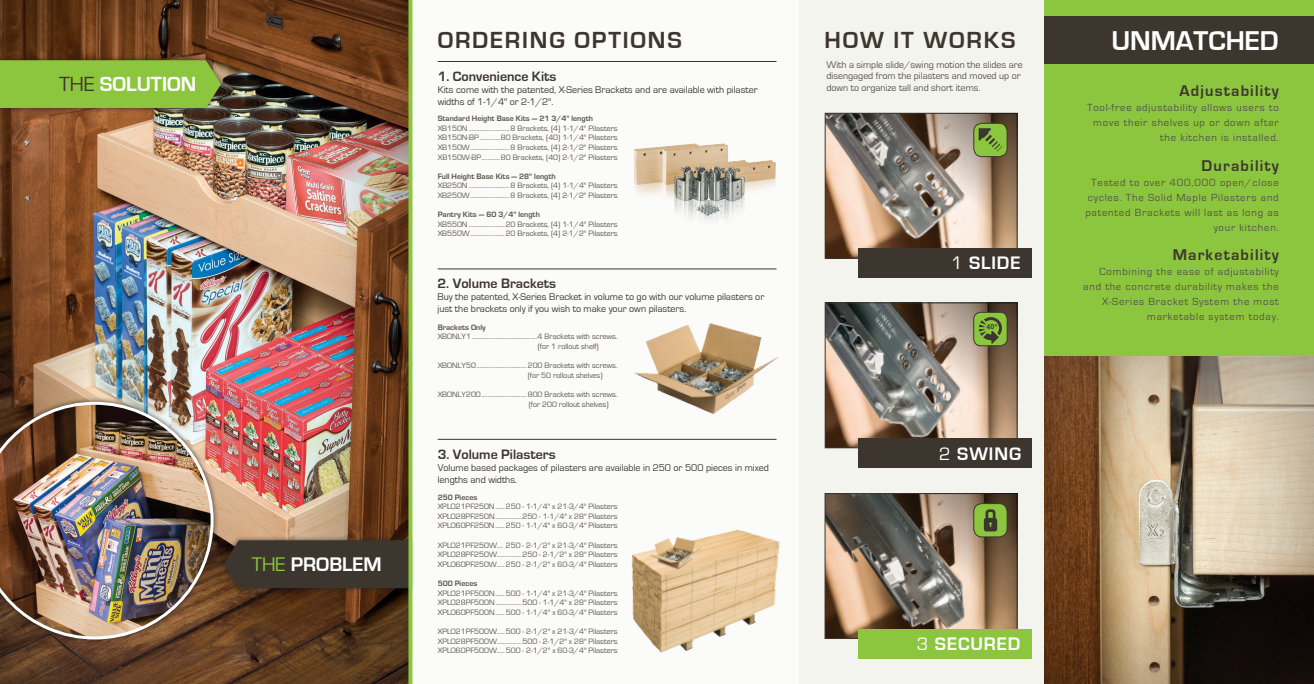
<style>
.page{position:relative;width:1314px;height:684px;background:#fff}
.page>*{position:absolute;margin:0;border:0;box-sizing:border-box;transform-origin:0 0}
.t1{font:700 28px "Eurostile";color:#fff}
.t2{font:700 24px "Eurostile";letter-spacing:.075em;color:#3d362f}
.t3{font:700 21.1px "Eurostile";color:#fff}
.t4{font:700 20.3px "Eurostile";color:#fff}
.t5{font:700 18.7px "Eurostile";letter-spacing:.05em;color:#fff}
.t6{font:700 16px "Eurostile";letter-spacing:.075em;color:#3d362f}
.t7{font:700 14px "Eurostile";color:#3d362f}
.t8{font:10.7px/14.9px "Eurostile";letter-spacing:.075em;color:#59524a;text-align:right}
.t9{font:10px/12px "Eurostile";color:#3d362f}
.t10{font:9.9px/11.6px "Eurostile";color:#59524a}
.t11{font:8px/9.6px "Eurostile";color:#59524a;text-align:justify}
.t12{font:700 8px "Eurostile";color:#59524a}
.t13{font:700 7px "Helvetica";color:#3d362f}
.s1{font-weight:400;color:#3d362f}
.s2{font-weight:400;color:#8bc63e}
.s3{font-weight:400}
</style>
<div class="page">
<div style="left:799px;top:0;width:245px;height:684px;background:#f4f4ef"></div>
<div style="left:412px;top:0;width:387px;height:684px;background:#fbfbfa"></div>
<div style="left:1044px;top:0;width:270px;height:684px;background:#8bc63e"></div>
<div style="left:0;top:0;width:413px;height:684px;background:#3d362f;opacity:.75"></div>
<img style="left:827px;top:304px;width:45px;height:142px">
<img style="left:827px;top:495px;width:45px;height:142px">
<div style="left:0;top:55px;width:226px;height:58px;background:#231f20;opacity:.75"></div>
<div style="left:0;top:60px;width:221px;height:48px;background:#8bc63e"></div>
<div style="left:219px;top:535px;width:196px;height:58px;background:#231f20;opacity:.75"></div>
<div style="left:224px;top:540px;width:184px;height:48px;background:#3d362f"></div>
<img style="left:827px;top:115px;width:45px;height:142px">
<div style="left:1044px;top:16px;width:270px;height:48px;background:#3d362f"></div>
<div style="left:1043px;top:355px;width:271px;height:329px;background:#3d362f;opacity:.5"></div>
<div style="left:0;top:396px;width:219px;height:249px;background:#231f20;opacity:.75"></div>
<img style="left:0;top:402px;width:214px;height:238px">
<svg style="left:408px;top:0;width:4px;height:684px;background:#84b43a"></svg>
<div style="left:858px;top:248px;width:173px;height:29px;background:#3d362f"></div>
<div style="left:858px;top:439px;width:174px;height:29px;background:#3d362f"></div>
<div style="left:858px;top:629px;width:173px;height:30px;background:#8bc63e"></div>
<img style="left:634px;top:143px;width:142px;height:78px">
<img style="left:635px;top:323px;width:143px;height:92px">
<img style="left:631px;top:530px;width:149px;height:123px">
<hr style="left:438px;top:439px;width:339px;height:1px;background:#3d362f">
<hr style="left:438px;top:268px;width:339px;height:1px;background:#3d362f">
<hr style="left:438px;top:61px;width:339px;height:1px;background:#3d362f">
<svg style="left:872px;top:493px;width:146px;height:136px;background:#827261"></svg>
<svg style="left:872px;top:302px;width:146px;height:137px;background:#95887a"></svg>
<svg style="left:872px;top:113px;width:146px;height:135px;background:#9c8c7c"></svg>
<div style="left:974px;top:504px;width:33px;height:33px;background:#8bc63e;border-radius:8px"></div>
<div style="left:973px;top:503px;width:35px;height:34px;border:1px solid #3d362f;border-radius:8px"></div>
<div style="left:974px;top:312px;width:33px;height:34px;background:#8bc63e;border-radius:7px"></div>
<div style="left:973px;top:312px;width:35px;height:34px;border:1px solid #3d362f;border-radius:7px"></div>
<div style="left:974px;top:123px;width:33px;height:34px;background:#8bc63e;border-radius:8px"></div>
<div style="left:973px;top:123px;width:35px;height:34px;border:1px solid #3d362f;border-radius:8px"></div>
<svg style="left:979px;top:128px;width:23px;height:24px"></svg>
<svg style="left:984px;top:509px;width:13px;height:22px"></svg>
<svg style="left:979px;top:317px;width:23px;height:27px"></svg>
<h3 class="t3" style="left:59px;top:73px;width:139px"><span class="s1">THE</span> SOLUTION</h3>
<h3 class="t4" style="left:252px;top:553px;width:131px"><span class="s2">THE</span> PROBLEM</h3>
<h2 class="t2" style="left:438px;top:27px;width:246px">ORDERING OPTIONS</h2>
<h2 class="t2" style="left:825px;top:27px;width:193px">HOW IT WORKS</h2>
<h1 class="t1" style="left:1111px;top:26px;width:169px">UNMATCHED</h1>
<h3 class="t7" style="left:438px;top:69px;width:120px">1. Convenience Kits</h3>
<p class="t9" style="left:438px;top:84px;width:322px">Kits come with the patented, X-Series Brackets and are available with pilaster widths of 1-1/4" or 2‑1/2".</p>
<p class="t12" style="left:438px;top:114px;width:157px">Standard Height Base Kits — 21 3/4" length</p>
<p class="t11" style="left:438px;top:124px;width:181px">XB150N ..........................8 Brackets, (4) 1-1/4" Pilasters XB150N-BP.............80 Brackets, (40) 1-1/4" Pilasters XB150W.........................8 Brackets, (4) 2-1/2" Pilasters XB150W-BP............80 Brackets, (40) 2-1/2" Pilasters</p>
<p class="t12" style="left:438px;top:172px;width:120px">Full Height Base Kits — 28" length</p>
<p class="t11" style="left:438px;top:181px;width:181px">XB250N ..........................8 Brackets, (4) 1-1/4" Pilasters<br>XB250W.........................8 Brackets, (4) 2-1/2" Pilasters</p>
<p class="t12" style="left:438px;top:210px;width:104px">Pantry Kits — 60 3/4" length</p>
<p class="t11" style="left:438px;top:220px;width:181px">XB550N .......................20 Brackets, (4) 1-1/4" Pilasters<br>XB550W......................20 Brackets, (4) 2-1/2" Pilasters</p>
<h3 class="t7" style="left:438px;top:276px;width:120px">2. Volume Brackets</h3>
<p class="t9" style="left:438px;top:291px;width:328px">Buy the patented, X-Series Bracket in volume to go with our volume pilasters or just the brackets only if you wish to make your own pilasters.</p>
<p class="t12" style="left:438px;top:323px;width:50px">Brackets Only</p>
<p class="t11" style="left:538px;top:332px;width:81px;text-indent:-100px">XBONLY1..........................................4 Brackets with screws. (for 1 rollout shelf)</p>
<p class="t11" style="left:528px;top:361px;width:91px;text-indent:-90px">XBONLY50................................200 Brackets with screws. (for 50 rollout shelves)</p>
<p class="t11" style="left:529px;top:390px;width:90px;text-indent:-91px">XBONLY200.............................800 Brackets with screws. (for 200 rollout shelves)</p>
<h3 class="t7" style="left:438px;top:447px;width:119px">3. Volume Pilasters</h3>
<p class="t9" style="left:438px;top:462px;width:333px">Volume based packages of pilasters are available in 250 or 500 pieces in mixed lengths and widths.</p>
<p class="t12" style="left:438px;top:493px;width:41px">250 Pieces</p>
<p class="t11" style="left:438px;top:502px;width:182px">XPLO21PF250N......250 - 1-1/4" x 21-3/4" Pilasters XPLO28PF250N.................250 - 1-1/4" x 28" Pilasters XPLO60PF250N......250 - 1-1/4" x 60-3/4" Pilasters</p>
<p class="t11" style="left:438px;top:540px;width:181px">XPLO21PF250W.... 250 - 2-1/2" x 21-3/4" Pilasters XPLO28PF250W................250 - 2-1/2" x 28" Pilasters XPLO60PF250W.....250 - 2-1/2" x 60-3/4" Pilasters</p>
<p class="t12" style="left:438px;top:579px;width:41px">500 Pieces</p>
<p class="t11" style="left:438px;top:588px;width:182px">XPLO21PF500N......500 - 1-1/4" x 21-3/4" Pilasters XPLO28PF500N.................500 - 1-1/4" x 28" Pilasters XPLO60PF500N......500 - 1-1/4" x 60-3/4" Pilasters</p>
<p class="t11" style="left:438px;top:627px;width:181px">XPLO21PF500W.....500 - 2-1/2" x 21-3/4" Pilasters XPLO28PF500W................500 - 2-1/2" x 28" Pilasters XPLO60PF500W.....500 - 2-1/2" x 60-3/4" Pilasters</p>
<p class="t10" style="left:826px;top:59px;width:198px">With a simple slide/swing motion the slides are disengaged from the pilasters and moved up or down to organize tall and short items.</p>
<h3 class="t5" style="left:951px;top:253px;width:71px"><span class="s3">1</span> SLIDE</h3>
<p class="t13" style="left:990px;top:321px;width:5px">0</p>
<h3 class="t5" style="left:939px;top:443px;width:83px"><span class="s3">2</span> SWING</h3>
<h3 class="t5" style="left:917px;top:634px;width:105px"><span class="s3">3</span> SECURED</h3>
<h3 class="t6" style="left:1179px;top:82px;width:101px">Adjustability</h3>
<h3 class="t8" style="left:1087px;top:101px;width:193px">Tool-free adjustability allows users to move their shelves up or down after the kitchen is installed.</h3>
<h3 class="t6" style="left:1202px;top:157px;width:79px">Durability</h3>
<h3 class="t8" style="left:1085px;top:175px;width:195px">Tested to over 400,000 open/close cycles. The Solid Maple Pilasters and patented Brackets will last as long as your kitchen.</h3>
<h3 class="t6" style="left:1173px;top:246px;width:108px">Marketability</h3>
<h3 class="t8" style="left:1083px;top:265px;width:197px">Combining the ease of adjustability and the concrete durability makes the X-Series Bracket System the most marketable system today.</h3>
</div>
